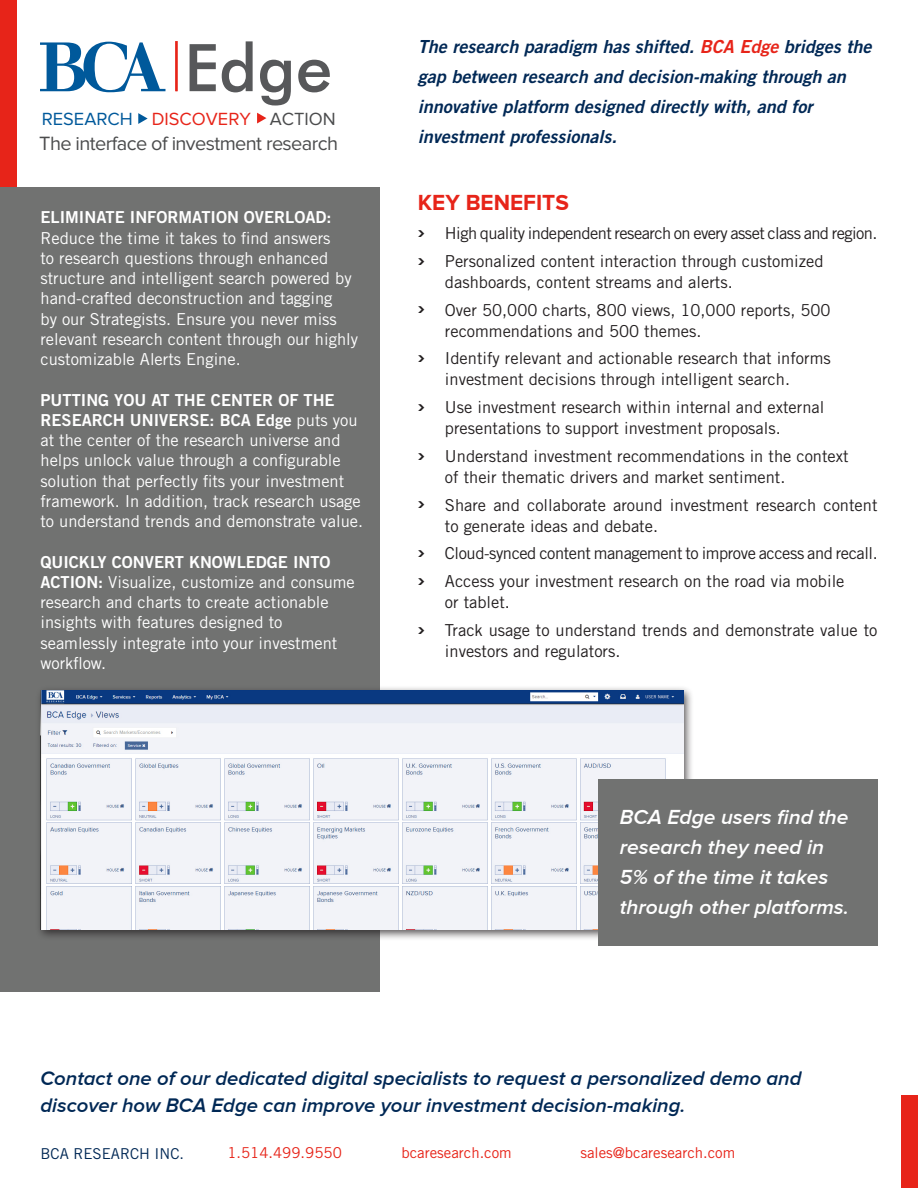
<style>
.page{position:relative;width:918px;height:1188px;background:#fff}
.page>*{position:absolute;margin:0;border:0;box-sizing:border-box;transform-origin:0 0}
.t1{font:500 65.7px "Futura BT";color:#57585a}
.t2{font:700 22.5px "Proxima Nova";color:#e72419}
.t3{font:italic 600 21px/30px "Proxima Nova";color:#fff}
.t4{font:italic 600 20.25px/27px "Proxima Nova";color:#002855}
.t5{font:19.95px "Proxima Nova";letter-spacing:-.03em;color:#4b4c4d}
.t6{font:18.3px "Proxima Nova";color:#e72419}
.t7{font:18px/30px "Trade Gothic LT Std Bd 2 Obl";color:#002855}
.body{font:16.5px/20.2px "Trade Gothic LT Std";color:#fff}
.t8{font:16.5px/21px "Trade Gothic LT Std";color:#231f20}
.t9{font:16.5px "Trade Gothic LT Std";letter-spacing:-.035em;color:#231f20}
.t10{font:16.5px "Trade Gothic LT Std";letter-spacing:-.025em;color:#231f20}
.t11{font:15px "Trade Gothic LT Std";color:#e72419}
.t12{font:15px "Trade Gothic LT Std";color:#002855}
.s1{color:#00599b}
.s2{color:#4b4c4d}
.s3{font-family:"Trade Gothic LT Std Bd 2"}
.s4{color:#e72419}
</style>
<div class="page">
<hr style="left:175px;top:41px;width:3px;height:50px;background:#e72419">
<svg style="left:138px;top:113px;width:10px;height:11px"></svg>
<svg style="left:257px;top:113px;width:9px;height:11px"></svg>
<svg style="left:40px;top:42px;width:125px;height:50px"></svg>
<div style="left:0;top:0;width:17px;height:292px;background:#e72419"></div>
<div style="left:0;top:187px;width:379px;height:804px;background:#717271"></div>
<div style="left:902px;top:1095px;width:16px;height:93px;background:#e72419"></div>
<div style="left:35px;top:685px;width:659px;height:256px;background:#231f20;opacity:.75"></div>
<img style="left:40px;top:691px;width:643px;height:239px">
<div style="left:598px;top:780px;width:280px;height:166px;background:#717271"></div>
<p class="t1" style="left:184px;top:28px;width:150px">Edge</p>
<p class="t5" style="left:39px;top:132px;width:300px">The interface of investment research</p>
<p class="t6" style="left:42px;top:109px;width:296px"><span class="s1">RESEARCH</span> DISCOVERY <span class="s2">ACTION</span></p>
<p class="body" style="left:40px;top:207px;width:319px"><span class="s3">ELIMINATE INFORMATION OVERLOAD:<br></span>Reduce the time it takes to find answers<br>to research questions through enhanced structure and intelligent search powered by hand-crafted deconstruction and tagging<br>by our Strategists. Ensure you never miss relevant research content through our highly customizable Alerts Engine.</p>
<p class="body" style="left:40px;top:390px;width:324px"><span class="s3">PUTTING YOU AT THE CENTER OF THE RESEARCH UNIVERSE: BCA Edge</span> puts you at the center of the research universe and helps unlock value through a configurable solution that perfectly fits your investment framework. In addition, track research usage to understand trends and demonstrate value.</p>
<p class="body" style="left:40px;top:552px;width:316px"><span class="s3">QUICKLY CONVERT KNOWLEDGE INTO ACTION:</span> Visualize, customize and consume research and charts to create actionable insights with features designed to seamlessly integrate into your investment workflow.</p>
<p class="t7" style="left:418px;top:32px;width:455px">The research paradigm has shifted. <span class="s4">BCA Edge</span> bridges the gap between research and decision-making through an innovative platform designed directly with, and for investment professionals.</p>
<p class="t2" style="left:418px;top:190px;width:152px">KEY BENEFITS</p>
<p class="t9" style="left:445px;top:223px;width:434px">High quality independent research on every asset class and region.</p>
<p class="t8" style="left:445px;top:250px;width:380px">Personalized content interaction through customized dashboards, content streams and alerts.</p>
<p class="t8" style="left:445px;top:299px;width:387px">Over 50,000 charts, 800 views, 10,000 reports, 500 recommendations and 500 themes.</p>
<p class="t8" style="left:445px;top:348px;width:387px">Identify relevant and actionable research that informs investment decisions through intelligent search.</p>
<p class="t8" style="left:445px;top:397px;width:381px">Use investment research within internal and external presentations to support investment proposals.</p>
<p class="t8" style="left:445px;top:445px;width:405px">Understand investment recommendations in the context of their thematic drivers and market sentiment.</p>
<p class="t8" style="left:445px;top:494px;width:434px">Share and collaborate around investment research content to generate ideas and debate.</p>
<p class="t10" style="left:445px;top:543px;width:434px">Cloud-synced content management to improve access and recall.</p>
<p class="t8" style="left:445px;top:571px;width:401px">Access your investment research on the road via mobile or tablet.</p>
<p class="t8" style="left:445px;top:619px;width:434px">Track usage to understand trends and demonstrate value to investors and regulators.</p>
<p class="t3" style="left:620px;top:802px;width:231px">BCA Edge users find the research they need in<br>5% of the time it takes through other platforms.</p>
<p class="t4" style="left:40px;top:1065px;width:763px">Contact one of our dedicated digital specialists to request a personalized demo and discover how BCA Edge can improve your investment decision-making.</p>
<p class="t11" style="left:227px;top:1144px;width:116px">1.514.499.9550</p>
<p class="t11" style="left:401px;top:1144px;width:112px">bcaresearch.com</p>
<p class="t11" style="left:580px;top:1144px;width:156px">sales@bcaresearch.com</p>
<p class="t12" style="left:40px;top:1145px;width:145px">BCA RESEARCH INC.</p>
</div>
